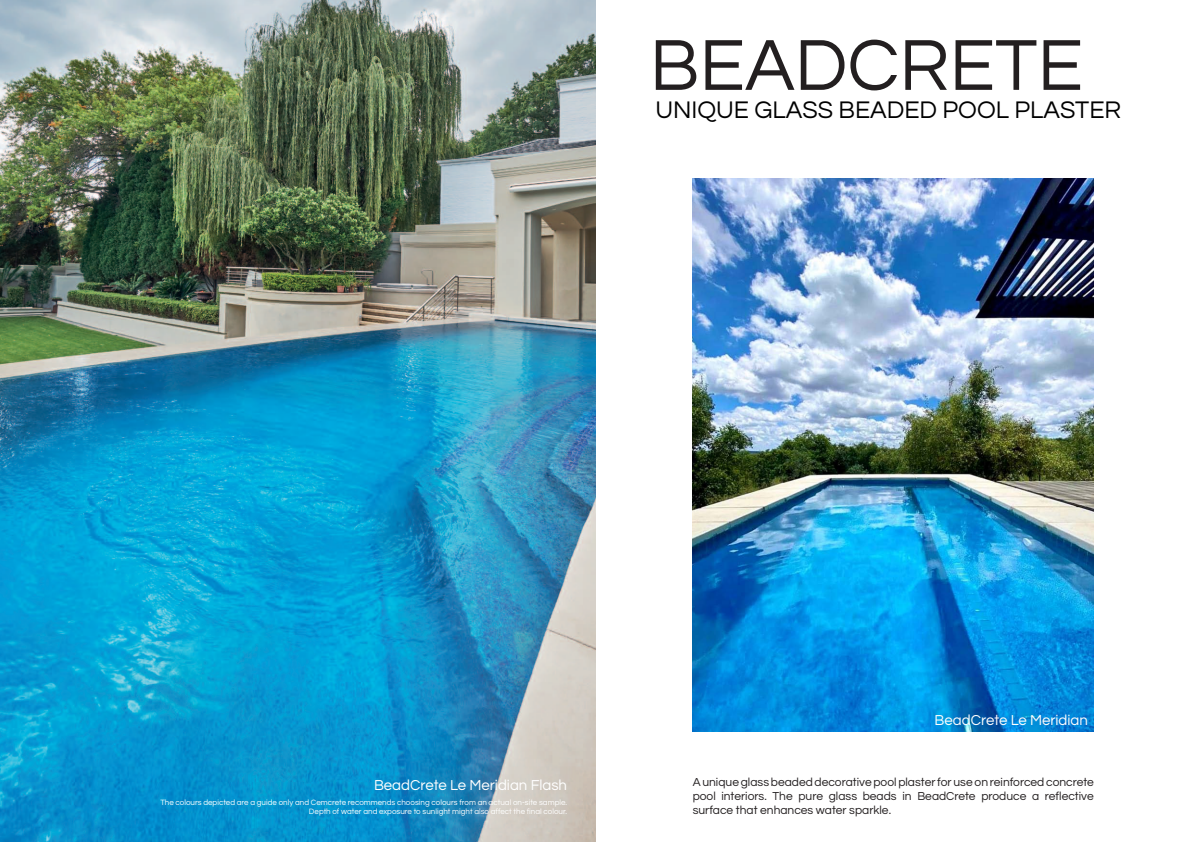
<style>
.page{position:relative;width:1191px;height:842px;background:#fff}
.page>*{position:absolute;margin:0;border:0;box-sizing:border-box;transform-origin:0 0}
.t1{font:75px "Questrial";color:#231f20}
.t2{font:25px "Questrial";color:#000}
.t3{font:15px "Questrial";color:#fff}
.t4{font:15px "Questrial";color:#fdfdfd}
.t5{font:12px/14px "Questrial";color:#231f20;text-align:justify}
.t6{font:8px/9px "Questrial";color:#fff;text-align:right}
</style>
<div class="page">
<img style="left:0;top:0;width:595px;height:842px">
<img style="left:692px;top:179px;width:401px;height:552px">
<h1 class="t1" style="left:649px;top:28px;width:435px">BEADCRETE</h1>
<h2 class="t2" style="left:655px;top:97px;width:467px">UNIQUE GLASS BEADED POOL PLASTER</h2>
<p class="t3" style="left:374px;top:777px;width:195px">BeadCrete Le Meridian Flash</p>
<p class="t6" style="left:160px;top:798px;width:408px">The colours depicted are a guide only and Cemcrete recommends choosing colours from an actual on-site sample.<br>Depth of water and exposure to sunlight might also affect the final colour.</p>
<p class="t4" style="left:934px;top:713px;width:155px">BeadCrete Le Meridian</p>
<p class="t5" style="left:692px;top:775px;width:403px">A unique glass beaded decorative pool plaster for use on reinforced concrete pool interiors. The pure glass beads in BeadCrete produce a reflective surface that enhances water sparkle.</p>
</div>
